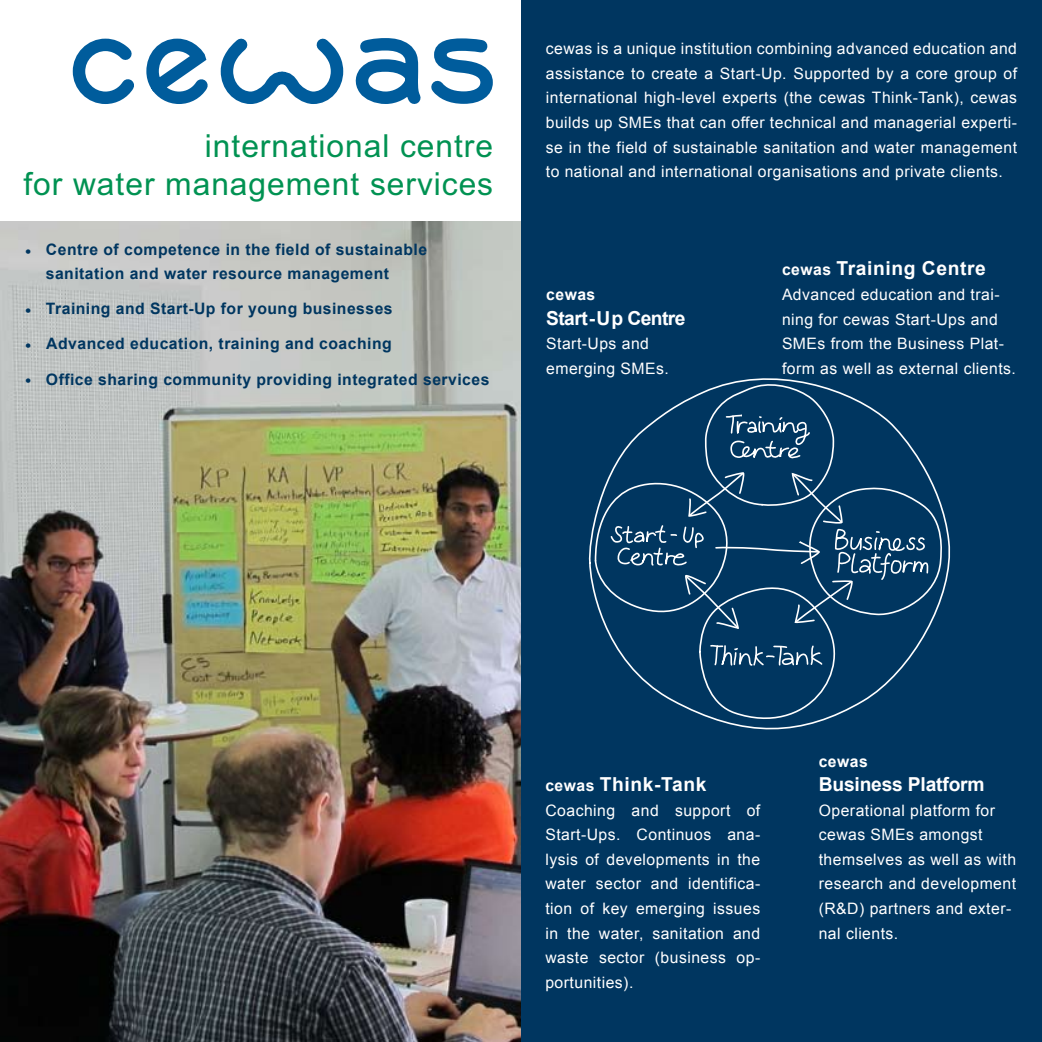
<style>
.page{position:relative;width:1042px;height:1042px;background:#fff}
.page>*{position:absolute;margin:0;border:0;box-sizing:border-box;transform-origin:0 0}
.t1{font:31.68px/38.1px "Arial";letter-spacing:.03em;color:#009252;text-align:right}
.t2{font:700 19.25px "Arial";letter-spacing:.03em;color:#fff}
.t3{font:700 19.25px "Arial";letter-spacing:-.01em;color:#fff}
.t4{font:700 19.25px "Arial";letter-spacing:-.03em;color:#fff}
.t5{font:15.75px/24.5px "Arial";letter-spacing:.03em;color:#fff}
.t6{font:700 15.75px/24.5px "Arial";letter-spacing:.03em;color:#003660}
.t7{font:700 15.75px "Arial";letter-spacing:.03em;color:#fff}
.s1{font-size:15.75px}
</style>
<div class="page">
<img style="left:0;top:221px;width:521px;height:821px">
<svg style="left:73px;top:38px;width:420px;height:66px"></svg>
<div style="left:521px;top:0;width:521px;height:1042px;background:#003660"></div>
<svg style="left:594px;top:380px;width:353px;height:350px"></svg>
<h1 class="t1" style="left:23px;top:127px;width:471px">international centre<br>for water management services</h1>
<p class="t6" style="left:46px;top:238px;width:383px;text-indent:-20px">• Centre of competence in the field of sustainable sanitation and water resource management</p>
<p class="t6" style="left:25px;top:297px;width:369px">• Training and Start-Up for young businesses</p>
<p class="t6" style="left:25px;top:332px;width:368px">• Advanced education, training and coaching</p>
<p class="t6" style="left:25px;top:367px;width:465px">• Office sharing community providing integrated services</p>
<p class="t5" style="left:546px;top:37px;width:473px;text-align:justify">cewas is a unique institution combining advanced education and assistance to create a Start-Up. Supported by a core group of international high-level experts (the cewas Think-Tank), cewas builds up SMEs that can offer technical and managerial experti&shy;se in the field of sustainable sanitation and water management to national and international organisations and private clients.</p>
<p class="t7" style="left:546px;top:284px;width:51px">cewas</p>
<p class="t4" style="left:546px;top:305px;width:141px">Start-Up Centre</p>
<p class="t5" style="left:546px;top:331px;width:124px">Start-Ups and emerging SMEs.</p>
<p class="t2" style="left:782px;top:256px;width:205px"><span class="s1">cewas</span> Training Centre</p>
<p class="t5" style="left:782px;top:282px;width:235px">Advanced education and trai&shy;ning for cewas Start-Ups and<br>SMEs from the Business Plat&shy;form as well as external clients.</p>
<p class="t2" style="left:545px;top:772px;width:162px"><span class="s1">cewas</span> Think-Tank</p>
<p class="t5" style="left:545px;top:798px;width:216px;text-align:justify">Coaching and support of Start-Ups. Continuos ana&shy;lysis of developments in the water sector and identifica&shy;tion of key emerging issues in the water, sanitation and waste sector (business op&shy;portunities).</p>
<p class="t7" style="left:819px;top:751px;width:51px">cewas</p>
<p class="t3" style="left:819px;top:772px;width:167px">Business Platform</p>
<p class="t5" style="left:819px;top:798px;width:199px">Operational platform for cewas SMEs amongst themselves as well as with research and development (R&amp;D) partners and exter&shy;nal clients.</p>
</div>
